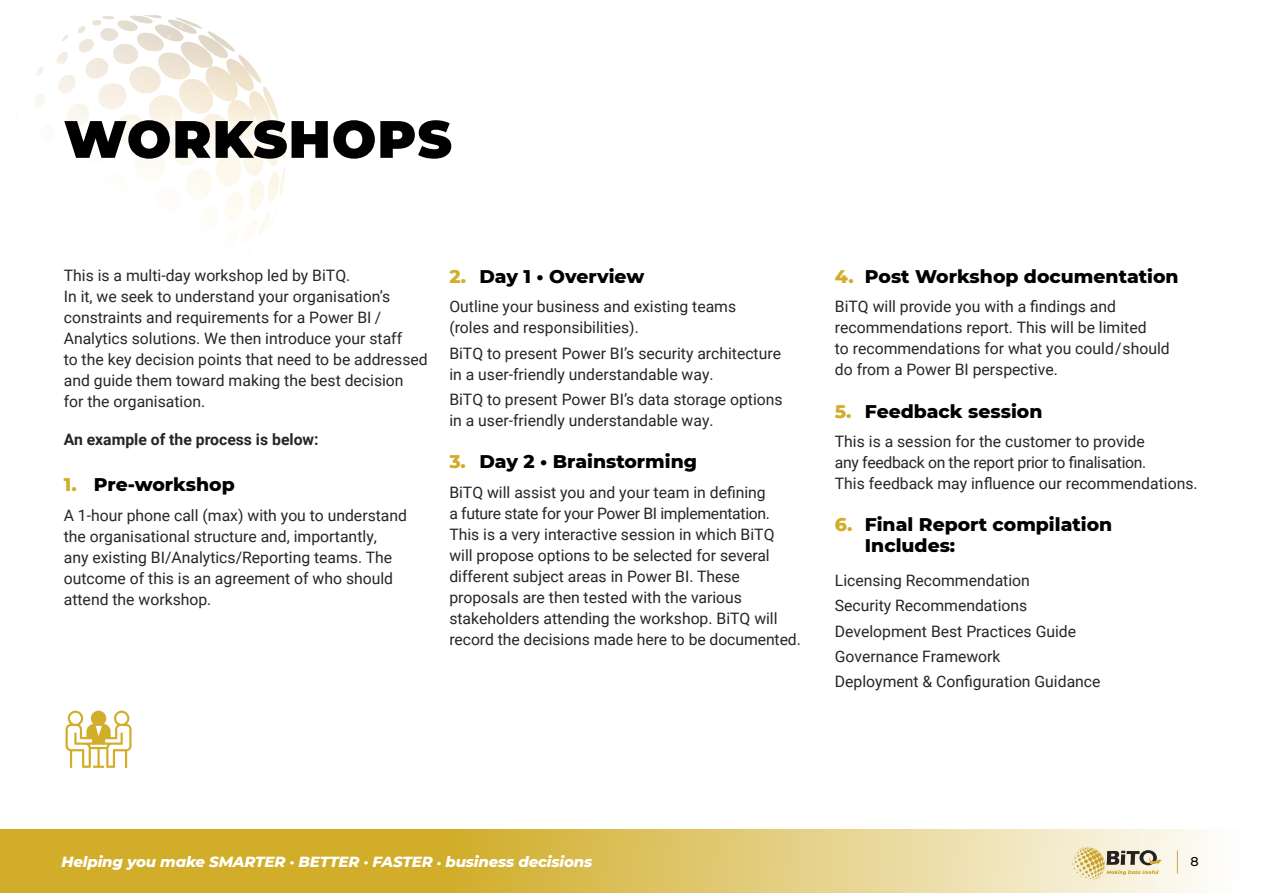
<style>
.page{position:relative;width:1263px;height:893px;background:#fff}
.page>*{position:absolute;margin:0;border:0;box-sizing:border-box;transform-origin:0 0}
.t1{font:900 52.5px "Montserrat";letter-spacing:.02em;color:#000}
.t2{font:800 18.75px/21px "Montserrat";color:#000}
.t3{font:15.75px/21px "Roboto";color:#272525}
.t4{font:700 15.75px "Roboto";color:#272525}
.t5{font:italic 800 15px "Montserrat";letter-spacing:-.01em;color:#fff}
.t6{font:500 12.75px "Montserrat";color:#000}
.s1{color:#d1ad29}
.s2{font-size:12px}
</style>
<div class="page">
<svg style="left:0;top:829px;width:1212px;height:64px;background:#ddc364"></svg>
<img style="left:66px;top:15px;width:169px;height:37px">
<svg style="left:1177px;top:850px;width:1px;height:23px"></svg>
<div style="left:1070px;top:846px;width:93px;height:36px;background:#fff;opacity:.75"></div>
<svg style="left:1072px;top:847px;width:89px;height:34px;background:#d4caa6"></svg>
<div style="left:41px;top:95px;width:435px;height:89px;background:#fff;opacity:.75"></div>
<svg style="left:66px;top:711px;width:66px;height:57px"></svg>
<h1 class="t1" style="left:64px;top:100px;width:390px">WORKSHOPS</h1>
<p class="t3" style="left:64px;top:265px;width:365px">This is a multi-day workshop led by BiTQ.<br>In it, we seek to understand your organisation’s constraints and requirements for a Power BI / Analytics solutions. We then introduce your staff<br>to the key decision points that need to be addressed and guide them toward making the best decision<br>for the organisation.</p>
<p class="t4" style="left:64px;top:429px;width:256px">An example of the process is below:</p>
<p class="t2" style="left:64px;top:473px;width:172px"><span class="s1">1.</span> Pre-workshop</p>
<p class="t3" style="left:64px;top:504px;width:345px">A 1-hour phone call (max) with you to understand the organisational structure and, importantly,<br>any existing BI/Analytics/Reporting teams. The outcome of this is an agreement of who should attend the workshop.</p>
<p class="t2" style="left:449px;top:265px;width:196px"><span class="s1">2.</span> Day 1 • Overview</p>
<p class="t3" style="left:449px;top:296px;width:288px">Outline your business and existing teams (roles and responsibilities).</p>
<p class="t3" style="left:449px;top:342px;width:333px">BiTQ to present Power BI’s security architecture in a user-friendly understandable way.</p>
<p class="t3" style="left:449px;top:388px;width:335px">BiTQ to present Power BI’s data storage options in a user-friendly understandable way.</p>
<p class="t2" style="left:449px;top:450px;width:249px"><span class="s1">3.</span> Day 2 • Brainstorming</p>
<p class="t3" style="left:449px;top:481px;width:353px">BiTQ will assist you and your team in defining<br>a future state for your Power BI implementation.<br>This is a very interactive session in which BiTQ will propose options to be selected for several different subject areas in Power BI. These proposals are then tested with the various stakeholders attending the workshop. BiTQ will record the decisions made here to be documented.</p>
<p class="t2" style="left:835px;top:265px;width:345px"><span class="s1">4.</span> Post Workshop documentation</p>
<p class="t3" style="left:835px;top:296px;width:336px">BiTQ will provide you with a findings and recommendations report. This will be limited<br>to recommendations for what you could/should do from a Power BI perspective.</p>
<p class="t2" style="left:835px;top:399px;width:209px"><span class="s1">5.</span> Feedback session</p>
<p class="t3" style="left:835px;top:430px;width:364px">This is a session for the customer to provide<br>any feedback on the report prior to finalisation.<br>This feedback may influence our recommendations.</p>
<p class="t2" style="left:865px;top:513px;width:249px;text-indent:-30px"><span class="s1">6.</span> Final Report compilation<br>Includes:</p>
<p class="t3" style="left:835px;top:567px;width:267px;line-height:25.2px">Licensing Recommendation<br>Security Recommendations<br>Development Best Practices Guide<br>Governance Framework<br>Deployment &amp; Configuration Guidance</p>
<p class="t5" style="left:62px;top:850px;width:532px">Helping you make SMARTER <span class="s2">•</span> BETTER <span class="s2">•</span> FASTER <span class="s2">•</span> business decisions</p>
<p class="t6" style="left:1190px;top:852px;width:10px">8</p>
</div>
